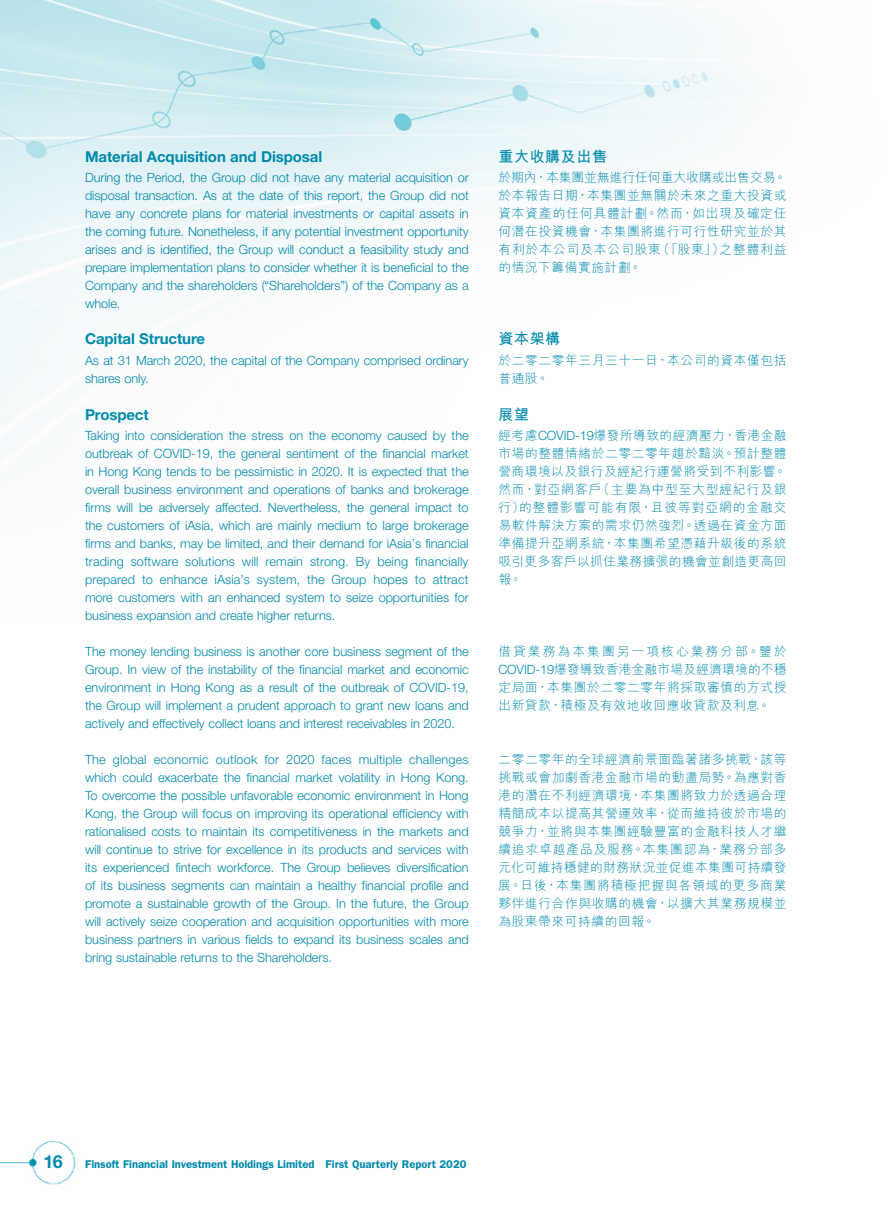
<style>
.page{position:relative;width:893px;height:1212px;background:#fff}
.page>*{position:absolute;margin:0;border:0;box-sizing:border-box;transform-origin:0 0}
.Heading_2{font:700 15px "Helvetica Neue LT Std";letter-spacing:-.005em;color:#008aac}
.C_Heading_2{font:700 15px "M Hei HK";letter-spacing:.045em;color:#008aac}
.Body_Text{font:300 12.75px/18px "Helvetica Neue LT Std";letter-spacing:-.005em;color:#008aac;text-align:justify}
.C_Body_Text{font:300 12.75px/18px "M Hei HK";letter-spacing:.045em;color:#008aac;text-align:justify}
.t1{font:600 11.25px "ITC Franklin Gothic Std";letter-spacing:-.005em;color:#008aac}
.s1{font-family:"Helvetica Neue LT Std"}
.s2{font-family:"Helvetica Neue LT Std";font-weight:700;font-size:18px}
</style>
<div class="page">
<img style="left:0;top:0;width:744px;height:1185px">
<p class="Heading_2" style="left:85px;top:148px;width:239px">Material Acquisition and Disposal</p>
<p class="Body_Text" style="left:85px;top:169px;width:385px">During the Period, the Group did not have any material acquisition or disposal transaction. As at the date of this report, the Group did not have any concrete plans for material investments or capital assets in the coming future. Nonetheless, if any potential investment opportunity arises and is identified, the Group will conduct a feasibility study and prepare implementation plans to consider whether it is beneficial to the Company and the shareholders (“Shareholders”) of the Company as a whole.</p>
<p class="Heading_2" style="left:85px;top:330px;width:122px">Capital Structure</p>
<p class="Body_Text" style="left:85px;top:351px;width:385px">As at 31 March 2020, the capital of the Company comprised ordinary shares only.</p>
<p class="Heading_2" style="left:85px;top:405px;width:65px">Prospect</p>
<p class="Body_Text" style="left:85px;top:426px;width:385px">Taking into consideration the stress on the economy caused by the outbreak of COVID-19, the general sentiment of the financial market in Hong Kong tends to be pessimistic in 2020. It is expected that the overall business environment and operations of banks and brokerage firms will be adversely affected. Nevertheless, the general impact to the customers of iAsia, which are mainly medium to large brokerage firms and banks, may be limited, and their demand for iAsia’s financial trading software solutions will remain strong. By being financially prepared to enhance iAsia’s system, the Group hopes to attract more customers with an enhanced system to seize opportunities for business expansion and create higher returns.</p>
<p class="Body_Text" style="left:85px;top:642px;width:385px">The money lending business is another core business segment of the Group. In view of the instability of the financial market and economic environment in Hong Kong as a result of the outbreak of COVID-19, the Group will implement a prudent approach to grant new loans and actively and effectively collect loans and interest receivables in 2020.</p>
<p class="Body_Text" style="left:85px;top:750px;width:385px">The global economic outlook for 2020 faces multiple challenges which could exacerbate the financial market volatility in Hong Kong.<br>To overcome the possible unfavorable economic environment in Hong Kong, the Group will focus on improving its operational efficiency with rationalised costs to maintain its competitiveness in the markets and will continue to strive for excellence in its products and services with its experienced fintech workforce. The Group believes diversification of its business segments can maintain a healthy financial profile and promote a sustainable growth of the Group. In the future, the Group will actively seize cooperation and acquisition opportunities with more business partners in various fields to expand its business scales and bring sustainable returns to the Shareholders.</p>
<p class="C_Heading_2" style="left:498px;top:146px;width:110px">重大收購及出售</p>
<p class="C_Body_Text" style="left:498px;top:168px;width:290px">於期內，本集團並無進行任何重大收購或出售交易。於本報告日期，本集團並無關於未來之重大投資或資本資產的任何具體計劃。然而，如出現及確定任何潛在投資機會，本集團將進行可行性研究並於其有利於本公司及本公司股東（「股東」）之整體利益的情況下籌備實施計劃。</p>
<p class="C_Heading_2" style="left:498px;top:328px;width:63px">資本架構</p>
<p class="C_Body_Text" style="left:498px;top:351px;width:290px">於二零二零年三月三十一日，本公司的資本僅包括普通股。</p>
<p class="C_Heading_2" style="left:498px;top:404px;width:32px">展望</p>
<p class="C_Body_Text" style="left:498px;top:426px;width:290px">經考慮<span class="s1">COVID-19</span>爆發所導致的經濟壓力，香港金融市場的整體情緒於二零二零年趨於黯淡。預計整體營商環境以及銀行及經紀行運營將受到不利影響。然而，對亞網客戶（主要為中型至大型經紀行及銀行）的整體影響可能有限，且彼等對亞網的金融交易軟件解決方案的需求仍然強烈。透過在資金方面準備提升亞網系統，本集團希望憑藉升級後的系統吸引更多客戶以抓住業務擴張的機會並創造更高回報。</p>
<p class="C_Body_Text" style="left:498px;top:642px;width:290px">借貸業務為本集團另一項核心業務分部。鑒於<span class="s1">COVID-19</span>爆發導致香港金融市場及經濟環境的不穩定局面，本集團於二零二零年將採取審慎的方式授出新貸款，積極及有效地收回應收貸款及利息。</p>
<p class="C_Body_Text" style="left:498px;top:750px;width:290px">二零二零年的全球經濟前景面臨著諸多挑戰，該等挑戰或會加劇香港金融市場的動盪局勢。為應對香港的潛在不利經濟環境，本集團將致力於透過合理精簡成本以提高其營運效率，從而維持彼於市場的競爭力，並將與本集團經驗豐富的金融科技人才繼續追求卓越產品及服務。本集團認為，業務分部多元化可維持穩健的財務狀況並促進本集團可持續發展。日後，本集團將積極把握與各領域的更多商業夥伴進行合作與收購的機會，以擴大其業務規模並為股東帶來可持續的回報。</p>
<p class="t1" style="left:43px;top:1158px;width:425px"><span class="s2">16</span> Finsoft Financial Investment Holdings Limited First Quarterly Report 2020</p>
</div>
